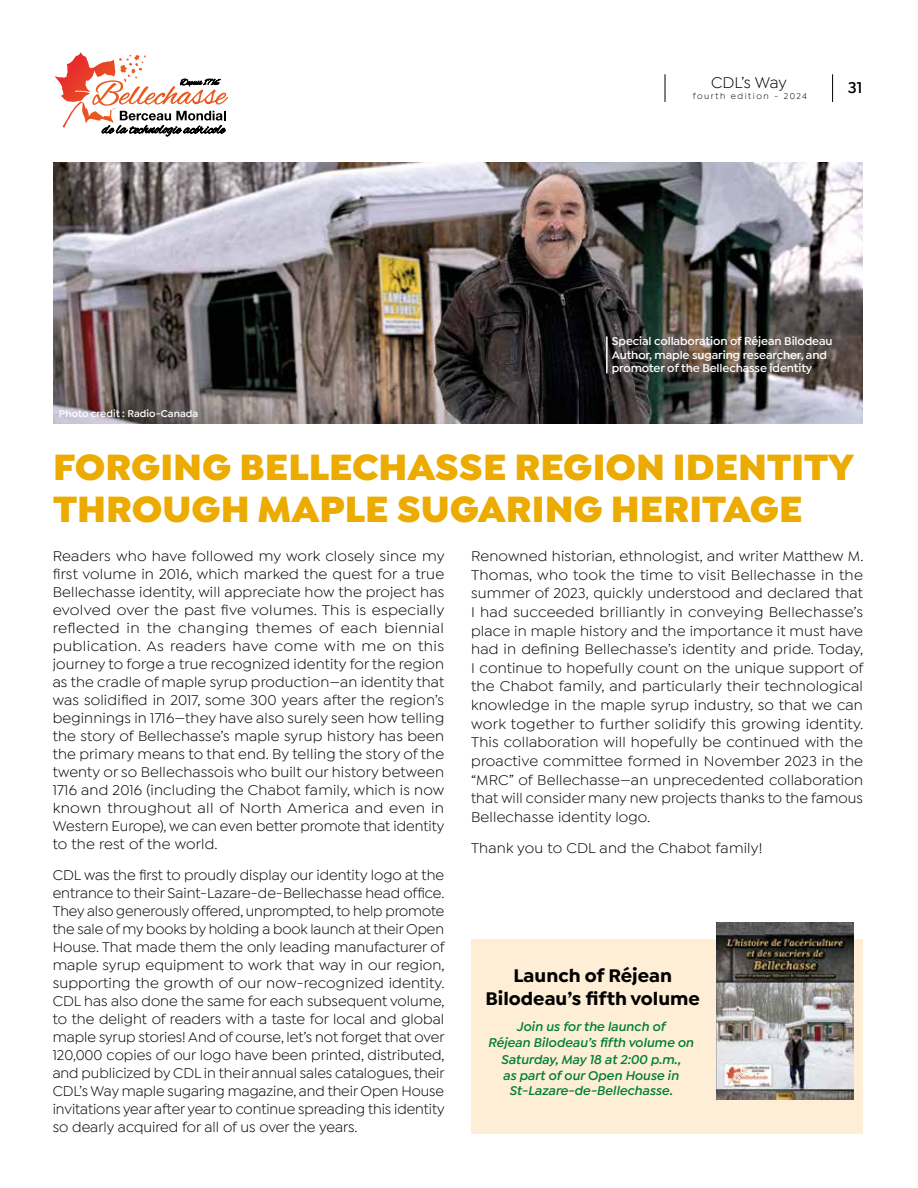
<style>
.page{position:relative;width:918px;height:1188px;background:#fff}
.page>*{position:absolute;margin:0;border:0;box-sizing:border-box;transform-origin:0 0}
.t1{font:900 39px/42px "Isidora Sans";color:#ecab00}
.t2{font:700 19.5px/23.2px "Isidora Sans";color:#000;text-align:center}
.t3{font:16.5px "Isidora Sans";letter-spacing:-.005em;color:#000}
.t4{font:600 16.5px "Isidora Sans";color:#000}
.t5{font:15px/18px "Isidora Sans";color:#000;text-align:justify}
.t6{font:italic 600 13.5px/15.9px "Isidora Sans";color:#007d3a;text-align:center}
.t7{font:600 12px/13.5px "Isidora Sans";letter-spacing:-.01em;color:#fff}
.t8{font:600 10.5px "Isidora Sans";color:#fff}
.t9{font:9px "Isidora Sans";letter-spacing:.17em;color:#000}
</style>
<div class="page">
<svg style="left:665px;top:74px;width:1px;height:28px"></svg>
<svg style="left:832px;top:74px;width:1px;height:28px"></svg>
<div style="left:471px;top:939px;width:392px;height:195px;background:#fdeed5"></div>
<svg style="left:55px;top:53px;width:31px;height:75px"></svg>
<svg style="left:92px;top:55px;width:136px;height:81px"></svg>
<img style="left:54px;top:163px;width:809px;height:260px">
<hr style="left:606px;top:336px;width:2px;height:37px;background:#fff">
<img style="left:716px;top:922px;width:137px;height:178px">
<p class="t8" style="left:59px;top:408px;width:141px">Photo credit : Radio-Canada</p>
<p class="t3" style="left:711px;top:74px;width:77px">CDL’s Way</p>
<p class="t9" style="left:693px;top:92px;width:116px">fourth edition - 2024</p>
<p class="t4" style="left:848px;top:78px;width:16px">31</p>
<p class="t7" style="left:612px;top:335px;width:222px">Special collaboration of Réjean Bilodeau<br>Author, maple sugaring researcher, and promoter of the Bellechasse identity</p>
<h1 class="t1" style="left:53px;top:446px;width:803px">FORGING BELLECHASSE REGION IDENTITY<br>THROUGH MAPLE SUGARING HERITAGE</h1>
<p class="t5" style="left:53px;top:547px;width:393px">Readers who have followed my work closely since my first volume in 2016, which marked the quest for a true Bellechasse identity, will appreciate how the project has evolved over the past five volumes. This is especially reflected in the changing themes of each biennial publication. As readers have come with me on this journey to forge a true recognized identity for the region as the cradle of maple syrup production—an identity that was solidified in 2017, some 300 years after the region’s beginnings in 1716—they have also surely seen how telling the story of Bellechasse’s maple syrup history has been the primary means to that end. By telling the story of the twenty or so Bellechassois who built our history between 1716 and 2016 (including the Chabot family, which is now known throughout all of North America and even in Western Europe), we can even better promote that identity to the rest of the world.</p>
<p class="t5" style="left:53px;top:866px;width:393px">CDL was the first to proudly display our identity logo at the entrance to their Saint-Lazare-de-Bellechasse head office.<br>They also generously offered, unprompted, to help promote the sale of my books by holding a book launch at their Open House. That made them the only leading manufacturer of maple syrup equipment to work that way in our region, supporting the growth of our now-recognized identity.<br>CDL has also done the same for each subsequent volume, to the delight of readers with a taste for local and global maple syrup stories! And of course, let’s not forget that over 120,000 copies of our logo have been printed, distributed, and publicized by CDL in their annual sales catalogues, their CDL’s Way maple sugaring magazine, and their Open House invitations year after year to continue spreading this identity so dearly acquired for all of us over the years.</p>
<p class="t5" style="left:471px;top:547px;width:394px;line-height:18.6px">Renowned historian, ethnologist, and writer Matthew M.<br>Thomas, who took the time to visit Bellechasse in the summer of 2023, quickly understood and declared that I had succeeded brilliantly in conveying Bellechasse’s place in maple history and the importance it must have had in defining Bellechasse’s identity and pride. Today, I continue to hopefully count on the unique support of the Chabot family, and particularly their technological knowledge in the maple syrup industry, so that we can work together to further solidify this growing identity.<br>This collaboration will hopefully be continued with the proactive committee formed in November 2023 in the “MRC” of Bellechasse—an unprecedented collaboration that will consider many new projects thanks to the famous Bellechasse identity logo.</p>
<p class="t5" style="left:471px;top:839px;width:293px">Thank you to CDL and the Chabot family!</p>
<h2 class="t2" style="left:486px;top:964px;width:216px">Launch of Réjean<br>Bilodeau’s fifth volume</h2>
<p class="t6" style="left:488px;top:1019px;width:207px">Join us for the launch of<br>Réjean Bilodeau’s fifth volume on<br>Saturday, May 18 at 2:00 p.m.,<br>as part of our Open House in<br>St-Lazare-de-Bellechasse.</p>
</div>
